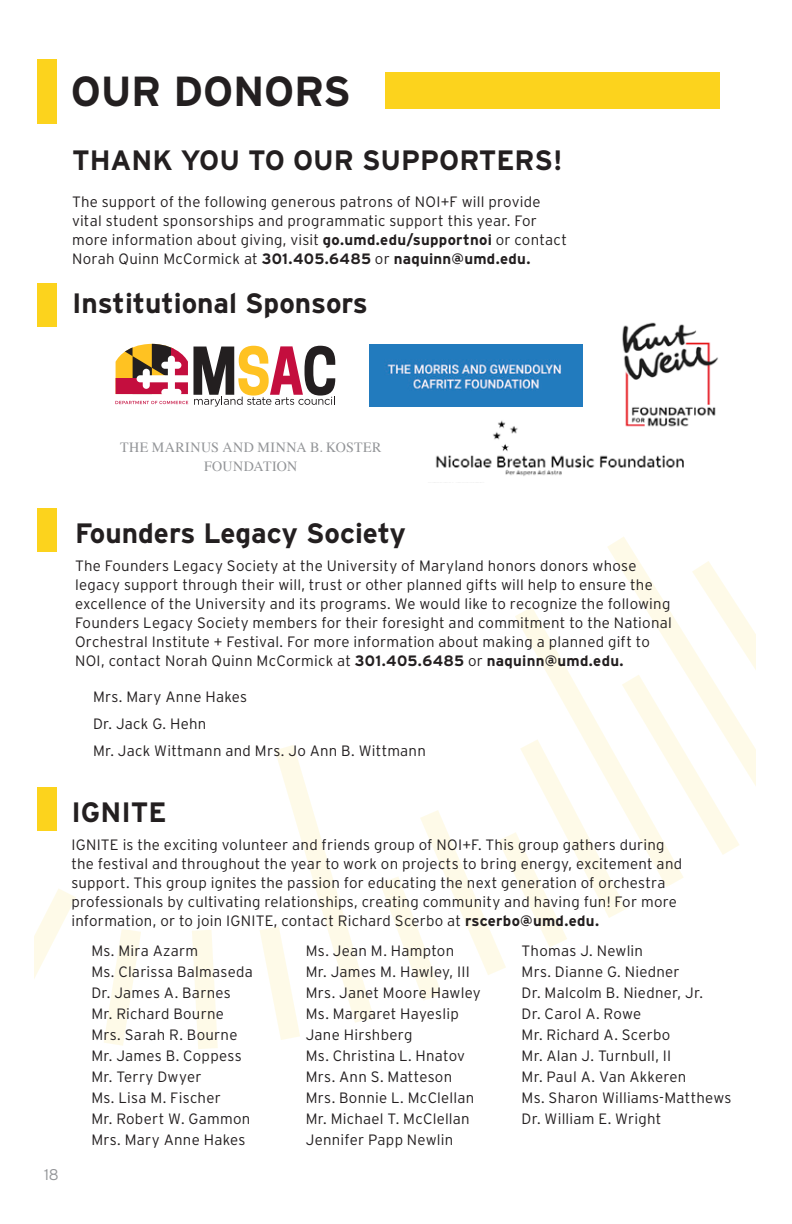
<style>
.page{position:relative;width:792px;height:1224px;background:#fff}
.page>*{position:absolute;margin:0;border:0;box-sizing:border-box;transform-origin:0 0}
.Page_Headers{font:700 42px "Interstate";letter-spacing:-.005em;color:#231f20}
.Page_Subheaders{font:700 28px "Interstate";color:#231f20}
.t1{font:300 15.6px "Interstate";color:#939598}
.Body_Copy{font:300 15px/19px "Interstate";letter-spacing:.015em;color:#231f20}
.Listing_Head_-_brass{font:14px "Times";letter-spacing:.03em;color:#939598}
.Listing_Head_-_brass-2{font:14px "Times";color:#939598}
.s1{font-weight:700}
</style>
<div class="page">
<svg style="left:35px;top:889px;width:41px;height:88px"></svg>
<svg style="left:104px;top:929px;width:37px;height:117px"></svg>
<svg style="left:192px;top:930px;width:26px;height:119px"></svg>
<svg style="left:260px;top:745px;width:114px;height:295px"></svg>
<svg style="left:608px;top:537px;width:31px;height:24px"></svg>
<svg style="left:380px;top:561px;width:376px;height:439px"></svg>
<div style="left:37px;top:59px;width:19px;height:65px;background:#fcd31d"></div>
<div style="left:386px;top:72px;width:334px;height:37px;background:#fcd31d"></div>
<div style="left:37px;top:283px;width:19px;height:44px;background:#fcd31d"></div>
<div style="left:37px;top:788px;width:19px;height:43px;background:#fcd31d"></div>
<div style="left:37px;top:508px;width:19px;height:44px;background:#fcd31d"></div>
<svg style="left:115px;top:344px;width:220px;height:63px"></svg>
<img style="left:370px;top:344px;width:213px;height:63px">
<img style="left:434px;top:420px;width:250px;height:63px">
<img style="left:616px;top:322px;width:102px;height:110px">
<p class="Page_Headers" style="left:71px;top:67px;width:282px">OUR DONORS</p>
<p class="Page_Subheaders" style="left:72px;top:145px;width:492px">THANK YOU TO OUR SUPPORTERS!</p>
<p class="Body_Copy" style="left:72px;top:192px;width:496px">The support of the following generous patrons of NOI+F will provide vital student sponsorships and programmatic support this year. For more information about giving, visit <span class="s1">go.umd.edu/supportnoi</span> or contact Norah Quinn McCormick at <span class="s1">301.405.6485</span> or <span class="s1">naquinn@umd.edu.</span></p>
<p class="Page_Subheaders" style="left:72px;top:288px;width:298px">Institutional Sponsors</p>
<p class="Listing_Head_-_brass" style="left:120px;top:435px;width:263px">THE MARINUS AND MINNA B. KOSTER</p>
<p class="Listing_Head_-_brass-2" style="left:204px;top:453px;width:94px">FOUNDATION</p>
<p class="Page_Subheaders" style="left:75px;top:517px;width:333px">Founders Legacy Society</p>
<p class="Body_Copy" style="left:75px;top:556px;width:598px">The Founders Legacy Society at the University of Maryland honors donors whose legacy support through their will, trust or other planned gifts will help to ensure the excellence of the University and its programs. We would like to recognize the following Founders Legacy Society members for their foresight and commitment to the National Orchestral Institute + Festival. For more information about making a planned gift to NOI, contact Norah Quinn McCormick at <span class="s1">301.405.6485</span> or <span class="s1">naquinn@umd.edu.</span></p>
<p class="Body_Copy" style="left:93px;top:687px;width:156px">Mrs. Mary Anne Hakes</p>
<p class="Body_Copy" style="left:93px;top:714px;width:115px">Dr. Jack G. Hehn</p>
<p class="Body_Copy" style="left:93px;top:741px;width:334px">Mr. Jack Wittmann and Mrs. Jo Ann B. Wittmann</p>
<p class="t1" style="left:44px;top:1166px;width:16px">18</p>
<p class="Page_Subheaders" style="left:71px;top:796px;width:97px">IGNITE</p>
<p class="Body_Copy" style="left:71px;top:835px;width:612px">IGNITE is the exciting volunteer and friends group of NOI+F. This group gathers during the festival and throughout the year to work on projects to bring energy, excitement and support. This group ignites the passion for educating the next generation of orchestra professionals by cultivating relationships, creating community and having fun! For more information, or to join IGNITE, contact Richard Scerbo at <span class="s1">rscerbo@umd.edu.</span></p>
<p class="Body_Copy" style="left:91px;top:941px;width:108px">Ms. Mira Azarm</p>
<p class="Body_Copy" style="left:91px;top:962px;width:163px">Ms. Clarissa Balmaseda</p>
<p class="Body_Copy" style="left:91px;top:983px;width:141px">Dr. James A. Barnes</p>
<p class="Body_Copy" style="left:91px;top:1004px;width:134px">Mr. Richard Bourne</p>
<p class="Body_Copy" style="left:91px;top:1025px;width:148px">Mrs. Sarah R. Bourne</p>
<p class="Body_Copy" style="left:91px;top:1046px;width:152px">Mr. James B. Coppess</p>
<p class="Body_Copy" style="left:91px;top:1067px;width:112px">Mr. Terry Dwyer</p>
<p class="Body_Copy" style="left:91px;top:1088px;width:131px">Ms. Lisa M. Fischer</p>
<p class="Body_Copy" style="left:91px;top:1109px;width:161px">Mr. Robert W. Gammon</p>
<p class="Body_Copy" style="left:91px;top:1130px;width:156px">Mrs. Mary Anne Hakes</p>
<p class="Body_Copy" style="left:306px;top:941px;width:150px">Ms. Jean M. Hampton</p>
<p class="Body_Copy" style="left:306px;top:962px;width:166px">Mr. James M. Hawley, III</p>
<p class="Body_Copy" style="left:306px;top:983px;width:177px">Mrs. Janet Moore Hawley</p>
<p class="Body_Copy" style="left:306px;top:1004px;width:155px">Ms. Margaret Hayeslip</p>
<p class="Body_Copy" style="left:306px;top:1025px;width:108px">Jane Hirshberg</p>
<p class="Body_Copy" style="left:306px;top:1046px;width:161px">Ms. Christina L. Hnatov</p>
<p class="Body_Copy" style="left:306px;top:1067px;width:148px">Mrs. Ann S. Matteson</p>
<p class="Body_Copy" style="left:306px;top:1088px;width:170px">Mrs. Bonnie L. McClellan</p>
<p class="Body_Copy" style="left:306px;top:1109px;width:166px">Mr. Michael T. McClellan</p>
<p class="Body_Copy" style="left:306px;top:1130px;width:149px">Jennifer Papp Newlin</p>
<p class="Body_Copy" style="left:522px;top:941px;width:123px">Thomas J. Newlin</p>
<p class="Body_Copy" style="left:522px;top:962px;width:160px">Mrs. Dianne G. Niedner</p>
<p class="Body_Copy" style="left:522px;top:983px;width:183px">Dr. Malcolm B. Niedner, Jr.</p>
<p class="Body_Copy" style="left:522px;top:1004px;width:121px">Dr. Carol A. Rowe</p>
<p class="Body_Copy" style="left:522px;top:1025px;width:150px">Mr. Richard A. Scerbo</p>
<p class="Body_Copy" style="left:522px;top:1046px;width:151px">Mr. Alan J. Turnbull, II</p>
<p class="Body_Copy" style="left:522px;top:1067px;width:166px">Mr. Paul A. Van Akkeren</p>
<p class="Body_Copy" style="left:522px;top:1088px;width:211px">Ms. Sharon Williams-Matthews</p>
<p class="Body_Copy" style="left:522px;top:1109px;width:141px">Dr. William E. Wright</p>
</div>
